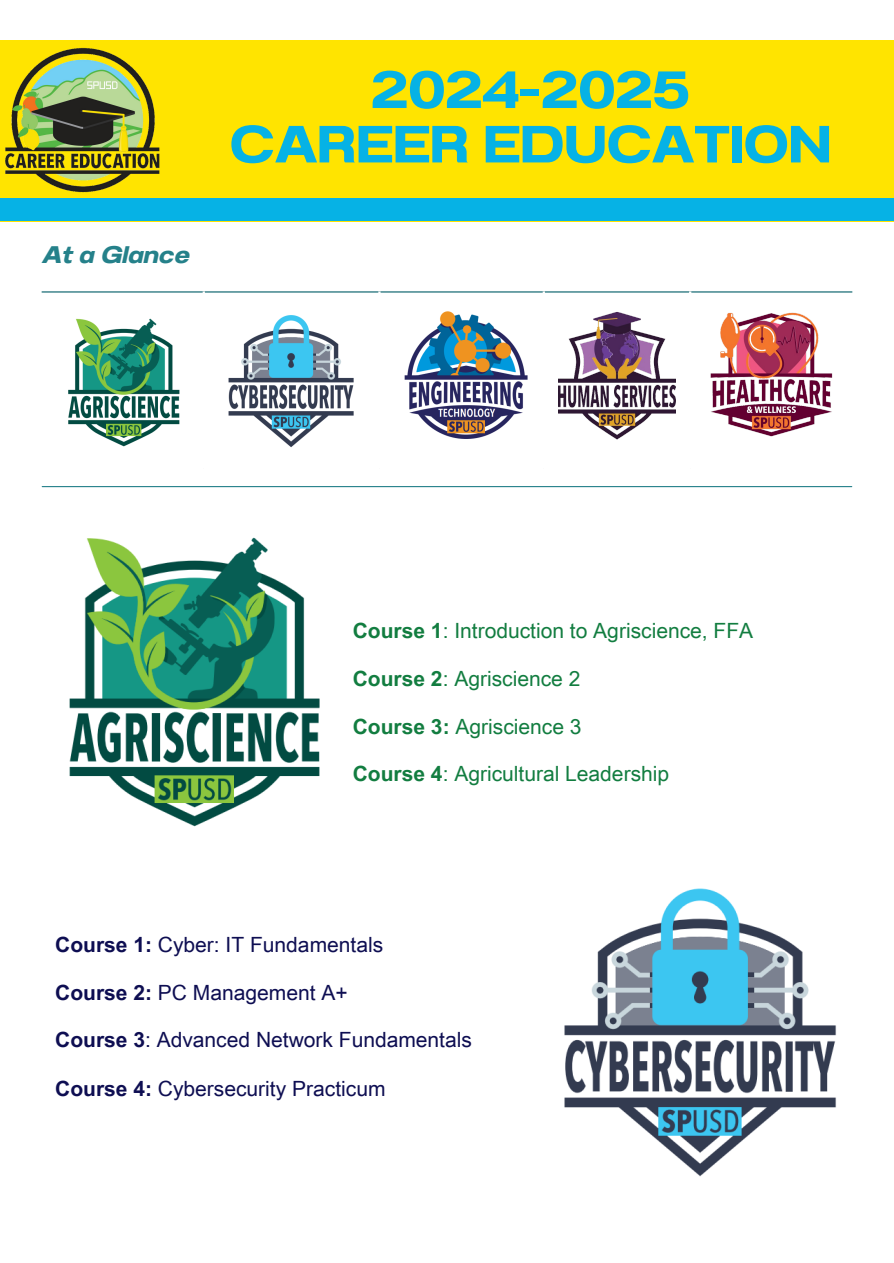
<style>
.page{position:relative;width:894px;height:1263px;background:#fff}
.page>*{position:absolute;margin:0;border:0;box-sizing:border-box;transform-origin:0 0}
.t1{font:52.2px "Anantason Bold Wd 125";color:#06b2e5}
.t2{font:24px "Anantason Bold Wd 125 It";color:#25818a}
.t3{font:21px "Arial Unicode MS";color:#0e0e52}
.t4{font:21px "Arial Unicode MS";color:#127d40}
.s1{font-weight:700}
</style>
<div class="page">
<div style="left:0;top:40px;width:893px;height:182px;background:#ffe400"></div>
<div style="left:0;top:199px;width:893px;height:22px;background:#06b2e5"></div>
<img style="left:0;top:47px;width:164px;height:152px">
<img style="left:68px;top:318px;width:112px;height:129px">
<img style="left:228px;top:315px;width:126px;height:132px">
<img style="left:404px;top:311px;width:124px;height:128px">
<img style="left:558px;top:312px;width:117px;height:128px">
<img style="left:710px;top:312px;width:123px;height:125px">
<hr style="left:42px;top:291px;width:810px;height:2px;background:#005d66">
<hr style="left:203px;top:291px;width:2px;height:178px;background:#fff">
<hr style="left:378px;top:291px;width:2px;height:178px;background:#fff">
<hr style="left:542px;top:291px;width:3px;height:178px;background:#fff">
<hr style="left:689px;top:291px;width:2px;height:178px;background:#fff">
<hr style="left:42px;top:486px;width:809px;height:1px;background:#25818a">
<img style="left:69px;top:537px;width:251px;height:290px">
<img style="left:564px;top:888px;width:272px;height:289px">
<p class="t2" style="left:42px;top:241px;width:149px">At a Glance</p>
<p class="t1" style="left:371px;top:59px;width:320px">2024-2025</p>
<p class="t1" style="left:230px;top:114px;width:602px">CAREER EDUCATION</p>
<h1 class="t4" style="left:352px;top:615px;width:402px"><span class="s1">Course 1</span>: Introduction to Agriscience, FFA</h1>
<h1 class="t4" style="left:352px;top:664px;width:229px"><span class="s1">Course 2</span>: Agriscience 2</h1>
<h1 class="t4" style="left:352px;top:711px;width:230px"><span class="s1">Course 3:</span> Agriscience 3</h1>
<h1 class="t4" style="left:352px;top:758px;width:318px"><span class="s1">Course 4</span>: Agricultural Leadership</h1>
<h1 class="t3" style="left:55px;top:929px;width:329px"><span class="s1">Course 1:</span> Cyber: IT Fundamentals</h1>
<h1 class="t3" style="left:55px;top:978px;width:294px"><span class="s1">Course 2:</span> PC Management A+</h1>
<h1 class="t3" style="left:55px;top:1025px;width:418px"><span class="s1">Course 3</span>: Advanced Network Fundamentals</h1>
<h1 class="t3" style="left:55px;top:1073px;width:332px"><span class="s1">Course 4:</span> Cybersecurity Practicum</h1>
</div>
